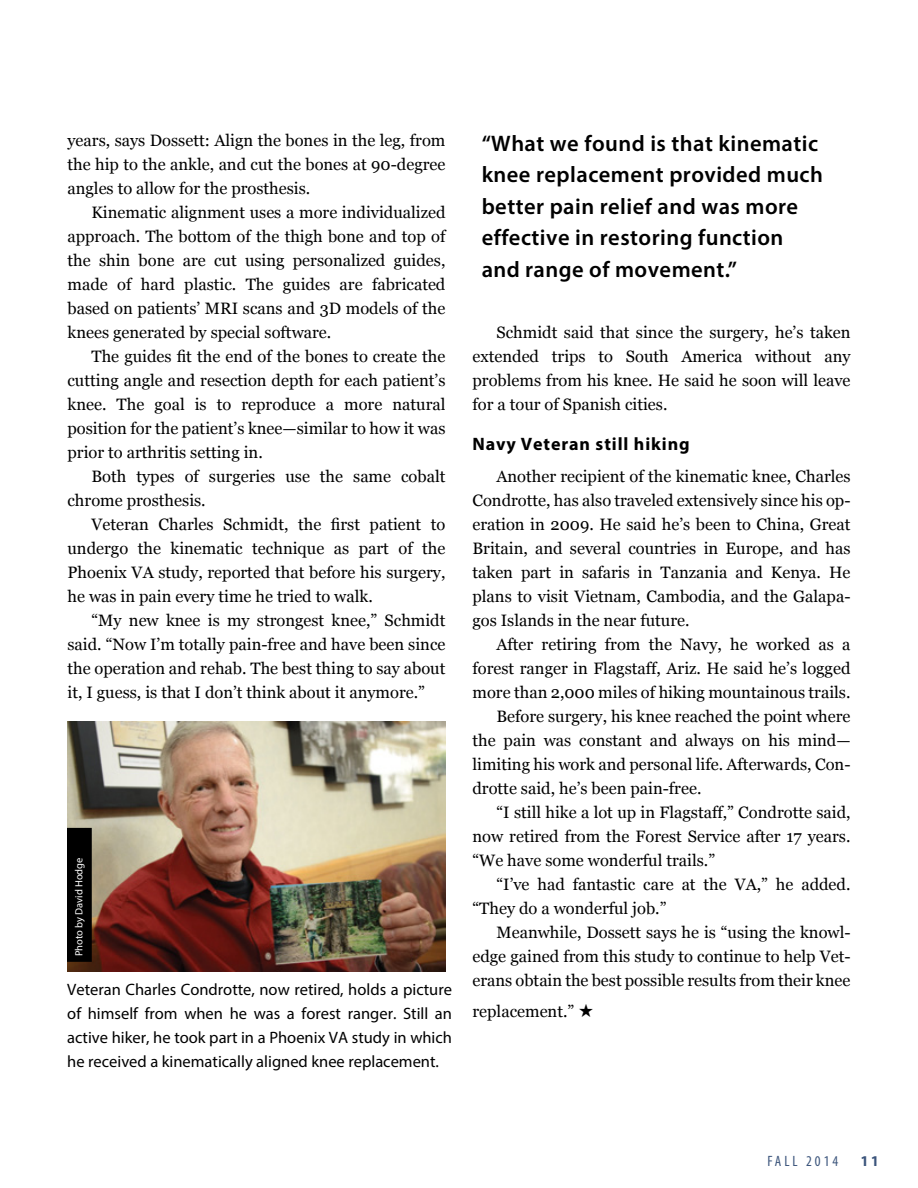
<style>
.page{position:relative;width:918px;height:1188px;background:#fff}
.page>*{position:absolute;margin:0;border:0;box-sizing:border-box;transform-origin:0 0}
.t1{font:600 22.5px/31.5px "Myriad Pro";letter-spacing:.02em;color:#000}
.t2{font:700 18px "Myriad Pro";letter-spacing:.05em;color:#000}
.t3{font:16.5px/24px "Georgia";color:#000;text-align:justify}
.t4{font:16.5px/24px "Myriad Pro";color:#000;text-align:justify}
.t5{font:condensed 15px "Myriad Pro";letter-spacing:.2em;color:#3c557c}
.t6{font:700 15px "Myriad Pro";color:#3c557c}
.t7{font:10.5px "Myriad Pro";color:#fff}
</style>
<div class="page">
<img style="left:68px;top:721px;width:378px;height:251px">
<p class="t3" style="left:68px;top:129px;width:379px">years, says Dossett: Align the bones in the leg, from the hip to the ankle, and cut the bones at 90-degree angles to allow for the prosthesis.</p>
<p class="t3" style="left:68px;top:201px;width:380px;text-indent:24px">Kinematic alignment uses a more individualized approach. The bottom of the thigh bone and top of the shin bone are cut using personalized guides, made of hard plastic. The guides are fabricated based on patients’ MRI scans and 3D models of the knees generated by special software.</p>
<p class="t3" style="left:68px;top:345px;width:379px;text-indent:24px">The guides fit the end of the bones to create the cutting angle and resection depth for each patient’s knee. The goal is to reproduce a more natural position for the patient’s knee—similar to how it was prior to arthritis setting in.</p>
<p class="t3" style="left:68px;top:465px;width:379px;text-indent:24px">Both types of surgeries use the same cobalt chrome prosthesis.</p>
<p class="t3" style="left:68px;top:513px;width:379px;text-indent:24px">Veteran Charles Schmidt, the first patient to undergo the kinematic technique as part of the Phoenix VA study, reported that before his surgery, he was in pain every time he tried to walk.</p>
<p class="t3" style="left:68px;top:609px;width:379px;text-indent:24px">“My new knee is my strongest knee,” Schmidt said. “Now I’m totally pain-free and have been since the operation and rehab. The best thing to say about it, I guess, is that I don’t think about it anymore.”</p>
<p class="t7" style="left:72px;top:956px;width:100px;rotate:-90deg">Photo by David Hodge</p>
<p class="t4" style="left:67px;top:977px;width:386px">Veteran Charles Condrotte, now retired, holds a picture of himself from when he was a forest ranger. Still an active hiker, he took part in a Phoenix VA study in which he received a kinematically aligned knee replacement.</p>
<h1 class="t1" style="left:482px;top:127px;width:343px">“What we found is that kinematic knee replacement provided much better pain relief and was more effective in restoring function and range of movement.”</h1>
<p class="t3" style="left:472px;top:321px;width:380px;text-indent:24px">Schmidt said that since the surgery, he’s taken extended trips to South America without any problems from his knee. He said he soon will leave for a tour of Spanish cities.</p>
<p class="t2" style="left:472px;top:433px;width:219px">Navy Veteran still hiking</p>
<p class="t3" style="left:472px;top:465px;width:380px;text-indent:24px">Another recipient of the kinematic knee, Charles Condrotte, has also traveled extensively since his op&shy;eration in 2009. He said he’s been to China, Great Britain, and several countries in Europe, and has taken part in safaris in Tanzania and Kenya. He plans to visit Vietnam, Cambodia, and the Galapa&shy;gos Islands in the near future.</p>
<p class="t3" style="left:496px;top:633px;width:356px">After retiring from the Navy, he worked as a</p>
<p class="t3" style="left:472px;top:657px;width:380px">forest ranger in Flagstaff, Ariz. He said he’s logged</p>
<p class="t3" style="left:472px;top:681px;width:379px">more than 2,000 miles of hiking mountainous trails.</p>
<p class="t3" style="left:496px;top:705px;width:356px">Before surgery, his knee reached the point where</p>
<p class="t3" style="left:472px;top:729px;width:380px">the pain was constant and always on his mind—</p>
<p class="t3" style="left:472px;top:753px;width:380px">limiting his work and personal life. Afterwards, Con-</p>
<p class="t3" style="left:472px;top:777px;width:230px">drotte said, he’s been pain-free.</p>
<p class="t3" style="left:496px;top:801px;width:356px">“I still hike a lot up in Flagstaff,” Condrotte said,</p>
<p class="t3" style="left:472px;top:825px;width:380px">now retired from the Forest Service after 17 years.</p>
<p class="t3" style="left:472px;top:849px;width:244px">“We have some wonderful trails.”</p>
<p class="t3" style="left:496px;top:873px;width:356px">“I’ve had fantastic care at the VA,” he added.</p>
<p class="t3" style="left:472px;top:897px;width:196px">“They do a wonderful job.”</p>
<p class="t3" style="left:496px;top:921px;width:356px">Meanwhile, Dossett says he is “using the knowl-</p>
<p class="t3" style="left:472px;top:945px;width:380px">edge gained from this study to continue to help Vet-</p>
<p class="t3" style="left:472px;top:969px;width:380px">erans obtain the best possible results from their knee</p>
<p class="t3" style="left:472px;top:1000px;width:123px">replacement.” ★</p>
<p class="t5" style="left:767px;top:1152px;width:72px">FALL 2014</p>
<p class="t6" style="left:861px;top:1151px;width:20px">11</p>
</div>
